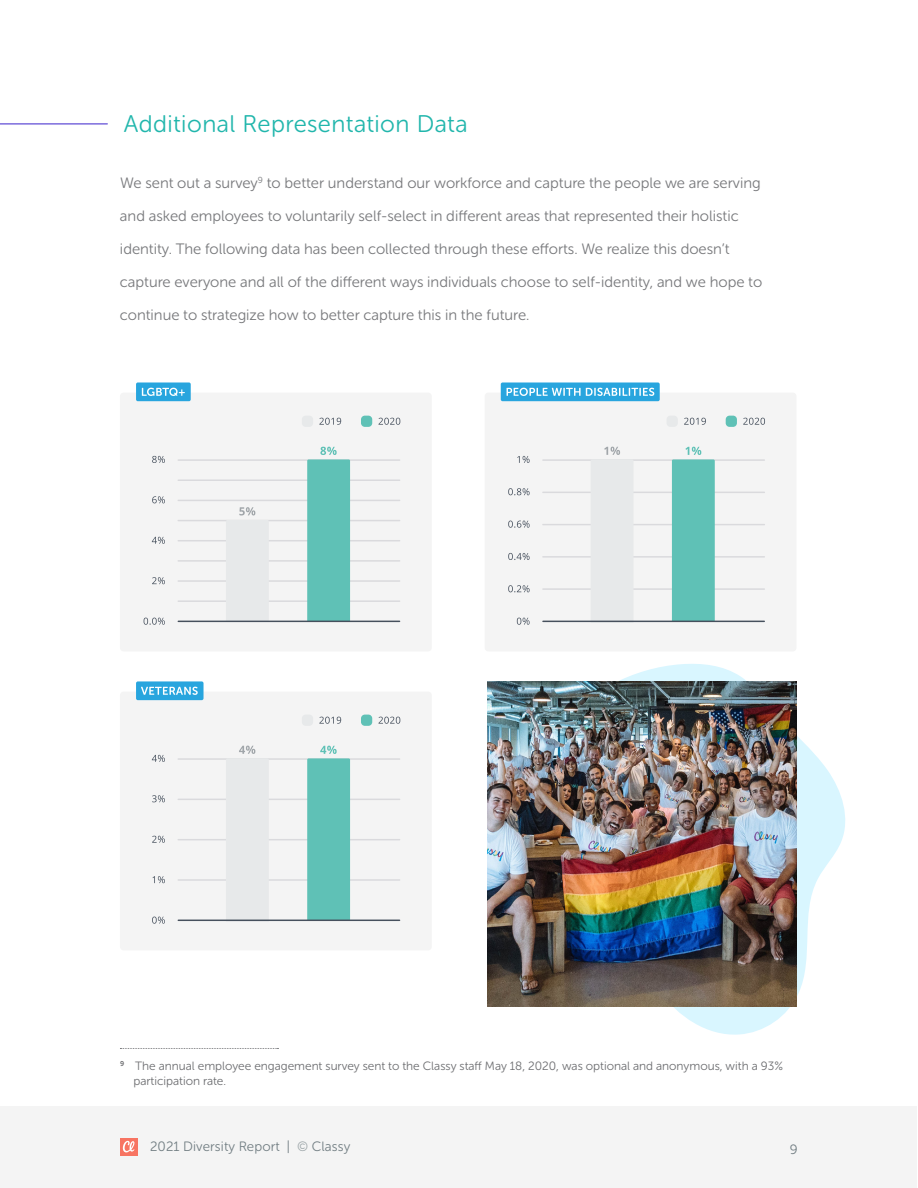
<style>
.page{position:relative;width:918px;height:1188px;background:#fff}
.page>*{position:absolute;margin:0;border:0;box-sizing:border-box;transform-origin:0 0}
.t1{font:24px "Museo Sans Rounded 300";letter-spacing:.02em;color:#21b6ac}
.t2{font:15px "Museo Sans Rounded 300";color:#77787b}
.t3{font:13.5px "Museo Sans Rounded 300";letter-spacing:.01em;color:#727e83}
.t4{font:12px/14.4px "Museo Sans Rounded 300";color:#6d6e71}
.s1{color:#9ca5a8}
</style>
<div class="page">
<div style="left:1px;top:1106px;width:916px;height:82px;background:#f4f4f4"></div>
<div style="left:120px;top:1138px;width:18px;height:18px;background:#f77462"></div>
<svg style="left:123px;top:1141px;width:12px;height:11px"></svg>
<svg style="left:619px;top:664px;width:227px;height:371px"></svg>
<svg style="left:120px;top:1048px;width:159px;height:1px"></svg>
<img style="left:487px;top:681px;width:309px;height:326px">
<div style="left:120px;top:393px;width:312px;height:258px;background:#f4f4f4;border-radius:4px"></div>
<svg style="left:152px;top:496px;width:13px;height:7px"></svg>
<svg style="left:152px;top:456px;width:13px;height:7px"></svg>
<div style="left:136px;top:382px;width:55px;height:19px;background:#28a5de;border-radius:2px"></div>
<svg style="left:142px;top:388px;width:43px;height:8px"></svg>
<svg style="left:152px;top:537px;width:13px;height:7px"></svg>
<svg style="left:152px;top:577px;width:13px;height:7px"></svg>
<svg style="left:144px;top:618px;width:21px;height:7px"></svg>
<div style="left:302px;top:416px;width:11px;height:11px;background:#e7e9ea;border-radius:4px"></div>
<svg style="left:319px;top:418px;width:22px;height:7px"></svg>
<div style="left:361px;top:416px;width:11px;height:11px;background:#5fc1b6;border-radius:4px"></div>
<svg style="left:379px;top:418px;width:21px;height:7px"></svg>
<hr style="left:178px;top:600px;width:222px;height:2px;background:#dadadd">
<hr style="left:178px;top:580px;width:222px;height:2px;background:#dadadd">
<hr style="left:178px;top:560px;width:222px;height:2px;background:#dadadd">
<hr style="left:178px;top:540px;width:222px;height:1px;background:#dadadd">
<hr style="left:178px;top:520px;width:222px;height:1px;background:#dadadd">
<hr style="left:178px;top:500px;width:222px;height:1px;background:#dadadd">
<hr style="left:178px;top:480px;width:222px;height:1px;background:#dadadd">
<hr style="left:178px;top:459px;width:222px;height:2px;background:#dadadd">
<svg style="left:307px;top:447px;width:43px;height:174px;background:#68c4b9"></svg>
<svg style="left:226px;top:507px;width:43px;height:114px"></svg>
<hr style="left:178px;top:621px;width:222px;height:1px;background:#46505d">
<div style="left:485px;top:393px;width:311px;height:258px;background:#f4f4f4;border-radius:4px"></div>
<svg style="left:508px;top:488px;width:22px;height:7px"></svg>
<svg style="left:517px;top:456px;width:13px;height:7px"></svg>
<svg style="left:508px;top:521px;width:22px;height:7px"></svg>
<svg style="left:508px;top:553px;width:22px;height:7px"></svg>
<svg style="left:517px;top:618px;width:13px;height:7px"></svg>
<div style="left:667px;top:416px;width:11px;height:11px;background:#e7e9ea;border-radius:4px"></div>
<svg style="left:684px;top:418px;width:22px;height:7px"></svg>
<div style="left:726px;top:416px;width:11px;height:11px;background:#5fc1b6;border-radius:4px"></div>
<svg style="left:743px;top:418px;width:22px;height:7px"></svg>
<hr style="left:542px;top:588px;width:223px;height:2px;background:#dadadd">
<hr style="left:542px;top:556px;width:223px;height:2px;background:#dadadd">
<hr style="left:542px;top:524px;width:223px;height:1px;background:#dadadd">
<hr style="left:542px;top:492px;width:223px;height:1px;background:#dadadd">
<hr style="left:542px;top:459px;width:223px;height:2px;background:#dadadd">
<svg style="left:672px;top:447px;width:43px;height:174px;background:#69c4ba"></svg>
<svg style="left:591px;top:447px;width:43px;height:176px"></svg>
<hr style="left:543px;top:621px;width:221px;height:1px;background:#46505d">
<div style="left:501px;top:382px;width:159px;height:19px;background:#28a5de;border-radius:2px"></div>
<svg style="left:507px;top:388px;width:147px;height:8px"></svg>
<svg style="left:508px;top:585px;width:22px;height:7px"></svg>
<div style="left:120px;top:692px;width:312px;height:258px;background:#f4f4f4;border-radius:4px"></div>
<svg style="left:152px;top:795px;width:13px;height:7px"></svg>
<svg style="left:152px;top:755px;width:13px;height:7px"></svg>
<svg style="left:152px;top:836px;width:13px;height:7px"></svg>
<svg style="left:153px;top:876px;width:12px;height:7px"></svg>
<svg style="left:152px;top:917px;width:13px;height:7px"></svg>
<div style="left:302px;top:715px;width:11px;height:11px;background:#e7e9ea;border-radius:4px"></div>
<svg style="left:319px;top:717px;width:22px;height:7px"></svg>
<div style="left:361px;top:715px;width:11px;height:11px;background:#5fc1b6;border-radius:4px"></div>
<svg style="left:379px;top:717px;width:21px;height:7px"></svg>
<hr style="left:178px;top:879px;width:222px;height:2px;background:#dadadd">
<hr style="left:178px;top:839px;width:222px;height:1px;background:#dadadd">
<hr style="left:178px;top:799px;width:222px;height:1px;background:#dadadd">
<hr style="left:178px;top:758px;width:222px;height:2px;background:#dadadd">
<svg style="left:307px;top:746px;width:43px;height:174px;background:#69c4b9"></svg>
<svg style="left:226px;top:746px;width:43px;height:176px"></svg>
<hr style="left:178px;top:920px;width:222px;height:1px;background:#46505d">
<div style="left:136px;top:681px;width:68px;height:19px;background:#28a5de;border-radius:2px"></div>
<svg style="left:141px;top:687px;width:57px;height:8px"></svg>
<hr style="left:0;top:123px;width:107px;height:2px;background:#7b6bdd">
<h1 class="t1" style="left:124px;top:111px;width:345px">Additional Representation Data</h1>
<p class="t2" style="left:120px;top:175px;width:642px">We sent out a survey<sup>9</sup> to better understand our workforce and capture the people we are serving</p>
<p class="t2" style="left:120px;top:208px;width:620px">and asked employees to voluntarily self-select in different areas that represented their holistic</p>
<p class="t2" style="left:120px;top:241px;width:611px">identity. The following data has been collected through these efforts. We realize this doesn’t</p>
<p class="t2" style="left:120px;top:274px;width:644px">capture everyone and all of the different ways individuals choose to self-identity, and we hope to</p>
<p class="t2" style="left:120px;top:307px;width:411px">continue to strategize how to better capture this in the future.</p>
<p class="t4" style="left:133px;top:1059px;width:651px;text-indent:-13px"><sup>9</sup> The annual employee engagement survey sent to the Classy staff May 18, 2020, was optional and anonymous, with a 93% participation rate.</p>
<p class="t3" style="left:150px;top:1139px;width:202px">2021 Diversity Report | <span class="s1">©</span> Classy</p>
<p class="t3" style="left:790px;top:1142px;width:9px">9</p>
</div>
